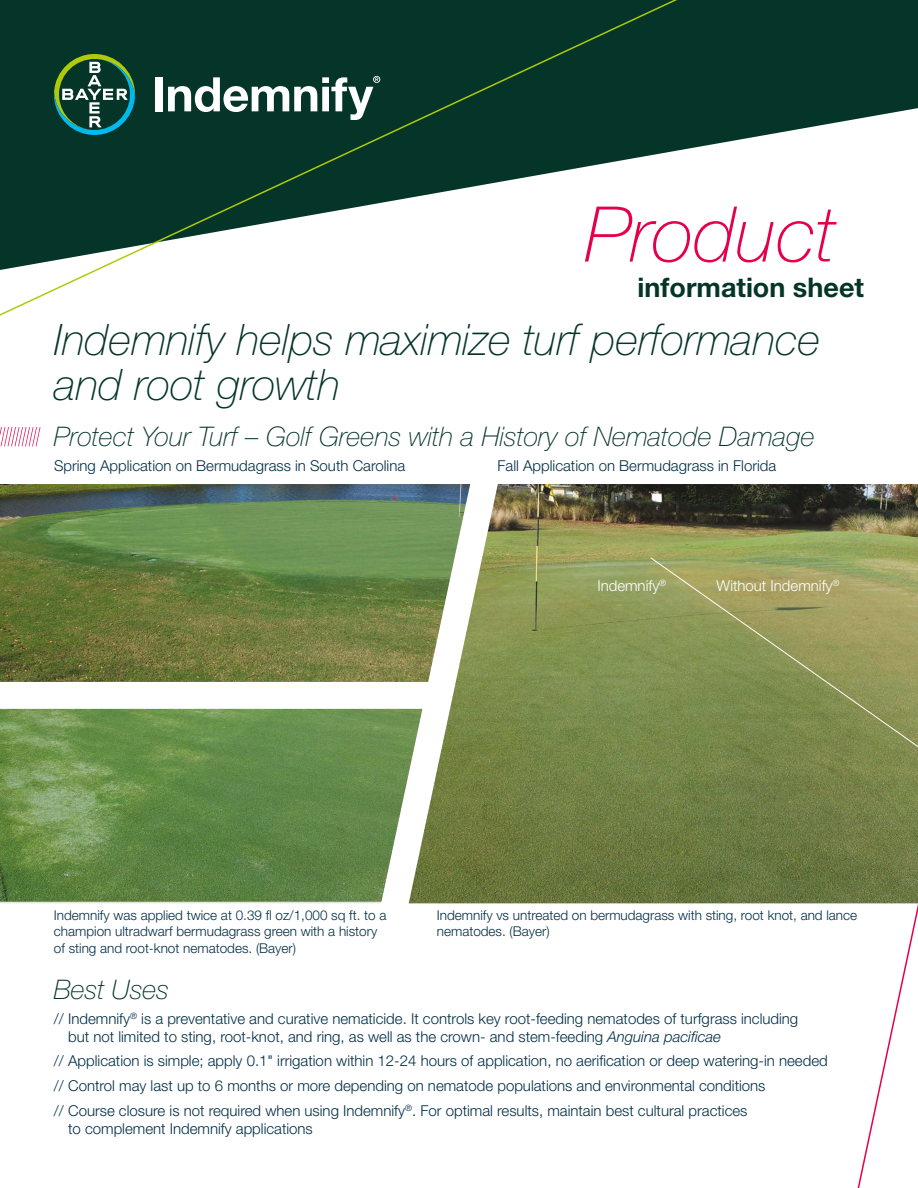
<style>
.page{position:relative;width:918px;height:1188px;background:#fff}
.page>*{position:absolute;margin:0;border:0;box-sizing:border-box;transform-origin:0 0}
.t1{font:italic 100 76.95px "Helvetica Neue LT Std";color:#e5004b}
.t2{font:italic 100 43.5px/45px "Helvetica Neue LT Std";color:#053529}
.t3{font:italic 100 27px "Helvetica Neue LT Std";color:#053529}
.t4{font:700 27px "Helvetica Neue LT Std";color:#053529}
.t5{font:300 15px/24.8px "Helvetica Neue LT Std";color:#002e46}
.t6{font:300 15px "Helvetica Neue LT Std";color:#fff}
.t7{font:300 13.5px/16.5px "Helvetica Neue LT Std";color:#002e46}
.s1{font-style:italic}
</style>
<div class="page">
<img style="left:409px;top:484px;width:509px;height:419px">
<svg style="left:0;top:427px;width:40px;height:19px"></svg>
<img style="left:0;top:484px;width:470px;height:198px">
<svg style="left:650px;top:557px;width:268px;height:200px;background:#8f9759"></svg>
<svg style="left:852px;top:822px;width:66px;height:366px"></svg>
<img style="left:0;top:709px;width:422px;height:193px">
<svg style="left:727px;top:0;width:191px;height:142px;background:#224d42"></svg>
<svg style="left:0;top:0;width:727px;height:316px"></svg>
<h1 class="t1" style="left:585px;top:190px;width:252px">Product</h1>
<h3 class="t4" style="left:638px;top:271px;width:228px">information sheet</h3>
<h2 class="t2" style="left:54px;top:317px;width:768px">Indemnify helps maximize turf performance and root growth</h2>
<h3 class="t3" style="left:54px;top:421px;width:762px">Protect Your Turf – Golf Greens with a History of Nematode Damage</h3>
<p class="t5" style="left:54px;top:453px;width:353px">Spring Application on Bermudagrass in South Carolina</p>
<p class="t5" style="left:498px;top:453px;width:280px">Fall Application on Bermudagrass in Florida</p>
<p class="t6" style="left:597px;top:576px;width:70px">Indemnify<sup>®</sup></p>
<p class="t6" style="left:716px;top:576px;width:125px">Without Indemnify<sup>®</sup></p>
<p class="t7" style="left:54px;top:906px;width:334px">Indemnify was applied twice at 0.39 fl oz/1,000 sq ft. to a champion ultradwarf bermudagrass green with a history of sting and root-knot nematodes. (Bayer)</p>
<p class="t7" style="left:437px;top:906px;width:422px">Indemnify vs untreated on bermudagrass with sting, root knot, and lance nematodes. (Bayer)</p>
<h3 class="t3" style="left:54px;top:974px;width:117px">Best Uses</h3>
<p class="t5" style="left:68px;top:1009px;width:732px;line-height:18px;text-indent:-14px">// Indemnify<sup>®</sup> is a preventative and curative nematicide. It controls key root-feeding nematodes of turfgrass including but not limited to sting, root-knot, and ring, as well as the crown- and stem-feeding <span class="s1">Anguina pacificae</span></p>
<p class="t5" style="left:54px;top:1048px;width:775px">// Application is simple; apply 0.1" irrigation within 12-24 hours of application, no aerification or deep watering-in needed // Control may last up to 6 months or more depending on nematode populations and environmental conditions<br>// Course closure is not required when using Indemnify<sup>®</sup>. For optimal results, maintain best cultural practices</p>
<p class="t5" style="left:68px;top:1116px;width:246px">to complement Indemnify applications</p>
</div>
